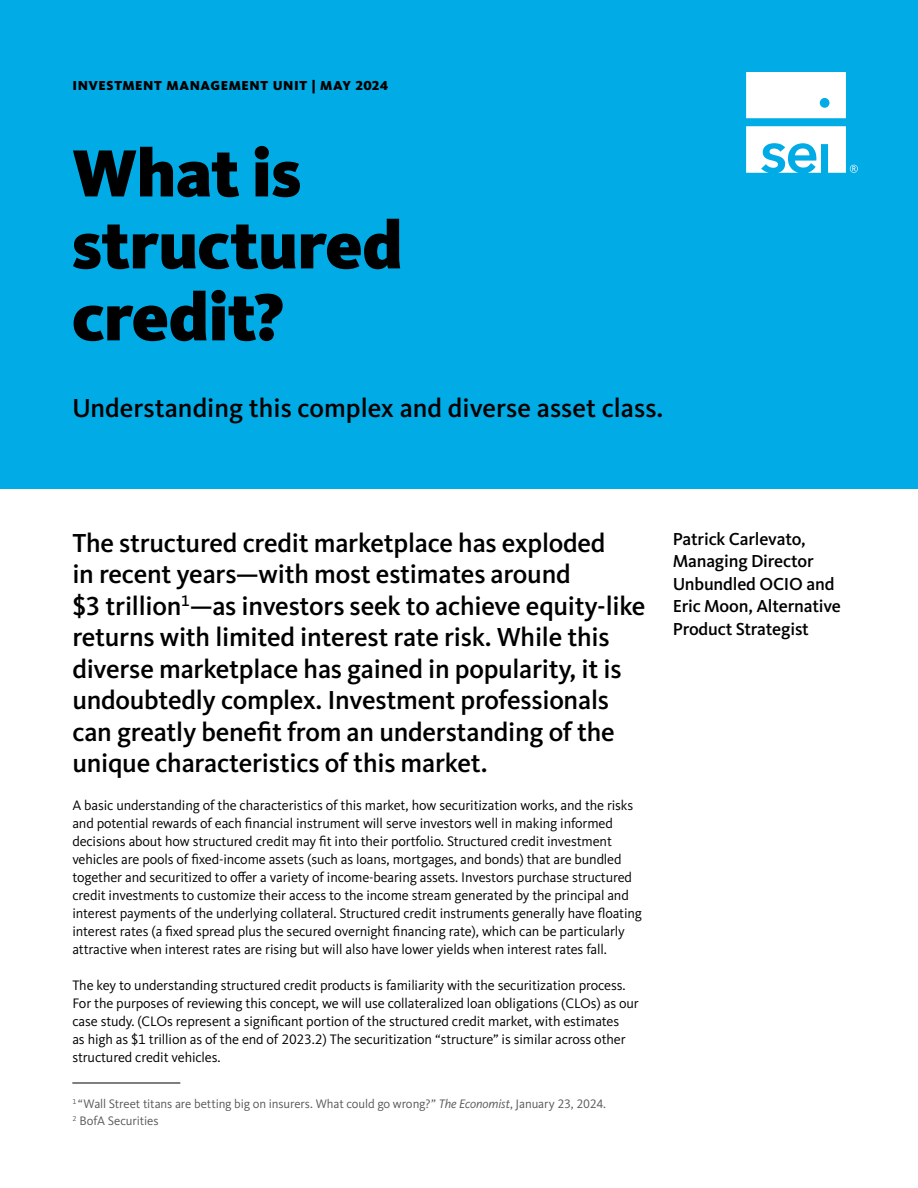
<style>
.page{position:relative;width:918px;height:1188px;background:#fff}
.page>*{position:absolute;margin:0;border:0;box-sizing:border-box;transform-origin:0 0}
.t1{font:900 69px/72px "Kievit Pro";letter-spacing:-.01em;color:#000}
.t2{font:500 27px/31.5px "Kievit Pro";letter-spacing:-.01em;color:#000}
.t3{font:500 18px/22.5px "Kievit Pro";letter-spacing:-.01em;color:#000}
.t4{font:14.25px/18px "Kievit Pro";letter-spacing:-.01em;color:#000}
.t5{font:900 13.5px "Kievit Pro";letter-spacing:.04em;color:#000}
.t6{font:12.75px/16.5px "Kievit Pro";letter-spacing:-.01em;color:#58595b}
.s1{font-style:italic}
</style>
<div class="page">
<div style="left:0;top:0;width:918px;height:488px;background:#00abe6"></div>
<hr style="left:72px;top:1083px;width:108px;height:1px;background:#000">
<div style="left:746px;top:72px;width:100px;height:46px;background:#fff"></div>
<svg style="left:746px;top:126px;width:112px;height:47px"></svg>
<p class="t5" style="left:72px;top:77px;width:317px">INVESTMENT MANAGEMENT UNIT | MAY 2024</p>
<h1 class="t1" style="left:72px;top:137px;width:332px">What is structured credit?</h1>
<h2 class="t2" style="left:72px;top:392px;width:593px">Understanding this complex and diverse asset class.</h2>
<p class="t2" style="left:72px;top:527px;width:575px">The structured credit marketplace has exploded<br>in recent years—with most estimates around<br>$3 trillion<sup>1</sup>—as investors seek to achieve equity-like returns with limited interest rate risk. While this diverse marketplace has gained in popularity, it is undoubtedly complex. Investment professionals can greatly benefit from an understanding of the unique characteristics of this market.</p>
<p class="t4" style="left:72px;top:796px;width:571px">A basic understanding of the characteristics of this market, how securitization works, and the risks and potential rewards of each financial instrument will serve investors well in making informed decisions about how structured credit may fit into their portfolio. Structured credit investment vehicles are pools of fixed-income assets (such as loans, mortgages, and bonds) that are bundled together and securitized to offer a variety of income-bearing assets. Investors purchase structured credit investments to customize their access to the income stream generated by the principal and interest payments of the underlying collateral. Structured credit instruments generally have floating interest rates (a fixed spread plus the secured overnight financing rate), which can be particularly attractive when interest rates are rising but will also have lower yields when interest rates fall.</p>
<p class="t4" style="left:72px;top:976px;width:568px">The key to understanding structured credit products is familiarity with the securitization process.<br>For the purposes of reviewing this concept, we will use collateralized loan obligations (CLOs) as our case study. (CLOs represent a significant portion of the structured credit market, with estimates<br>as high as $1 trillion as of the end of 2023.2) The securitization “structure” is similar across other structured credit vehicles.</p>
<p class="t6" style="left:72px;top:1096px;width:535px"><sup>1</sup> “Wall Street titans are betting big on insurers. What could go wrong?” <span class="s1">The Economist</span>, January 23, 2024.<br><sup>2</sup> BofA Securities</p>
<p class="t3" style="left:673px;top:527px;width:170px">Patrick Carlevato,<br>Managing Director<br>Unbundled OCIO and<br>Eric Moon, Alternative<br>Product Strategist</p>
</div>
